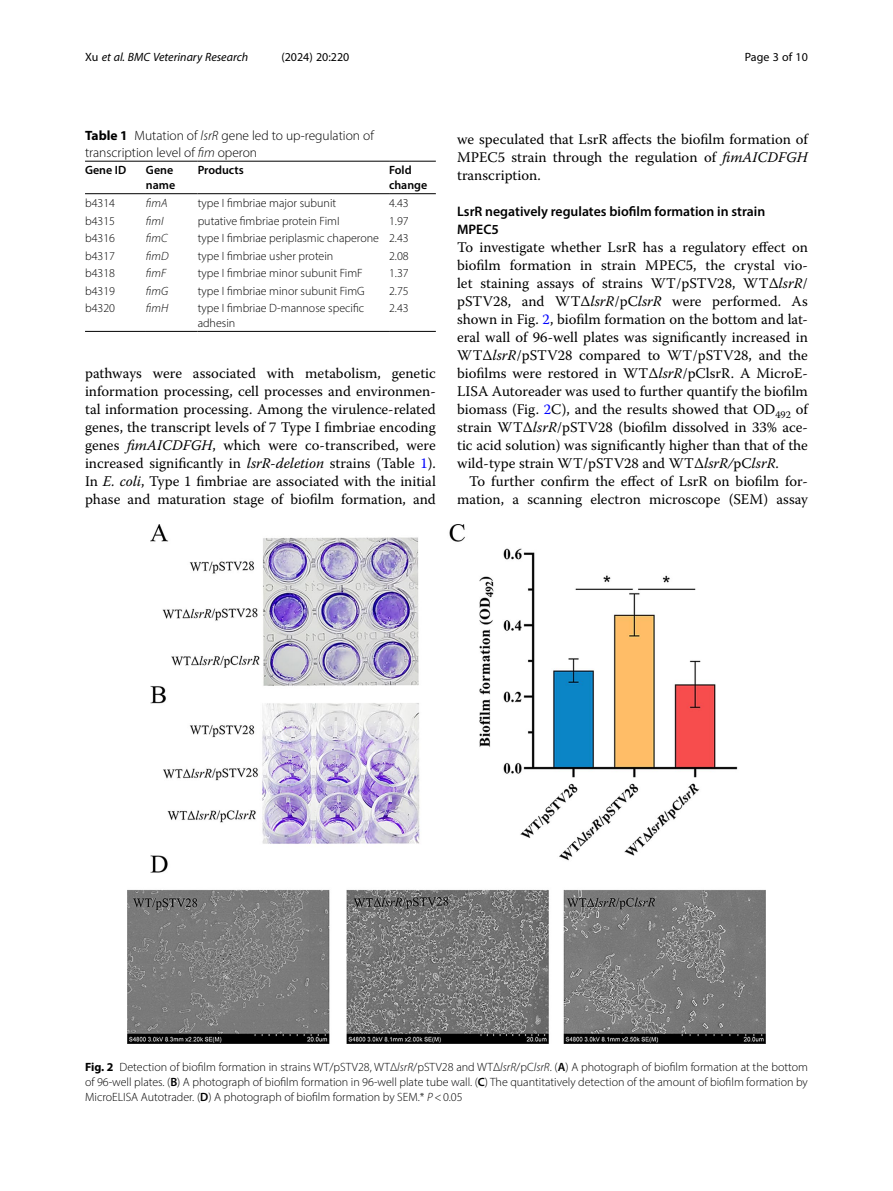
<style>
.page{position:relative;width:893px;height:1191px;background:#fff}
.page>*{position:absolute;margin:0;border:0;box-sizing:border-box;transform-origin:0 0}
.Body_Text{font:14.7px/18px "Warnock Pro";color:#000;text-align:justify}
.Body_Text_Indent{font:14.7px/18px "Warnock Pro";color:#000;text-align:justify}
.Head_2{font:600 13.8px/18px "Myriad Pro";color:#000}
.Table_Caption{font:300 13.5px/16.5px "Myriad Pro";color:#000}
.Figure_Caption{font:300 12px/15px "Myriad Pro";color:#000;text-align:justify}
.Table_Body{font:300 12px/15px "Myriad Pro";color:#000}
.Table_Head{font:600 12px/15px "Myriad Pro";color:#000}
.t1{font:italic 12px "Myriad Pro";color:#000}
.Table_Body-2{font:italic 300 12px "Myriad Pro";color:#000}
.t2{font:12px "Myriad Pro";color:#000}
.s1{font-style:normal}
.s2{font-weight:700}
.s3{font-style:italic}
.s4{color:#00f}
.s5{font-weight:600}
</style>
<div class="page">
<hr style="left:85px;top:193px;width:61px;height:1px;background:#000">
<hr style="left:146px;top:161px;width:52px;height:1px;background:#000">
<hr style="left:146px;top:193px;width:52px;height:1px;background:#000">
<hr style="left:198px;top:161px;width:191px;height:1px;background:#000">
<hr style="left:198px;top:193px;width:191px;height:1px;background:#000">
<hr style="left:389px;top:161px;width:47px;height:1px;background:#000">
<hr style="left:389px;top:193px;width:47px;height:1px;background:#000">
<hr style="left:85px;top:331px;width:61px;height:1px;background:#000">
<hr style="left:146px;top:331px;width:52px;height:1px;background:#000">
<hr style="left:198px;top:331px;width:191px;height:1px;background:#000">
<hr style="left:389px;top:331px;width:47px;height:1px;background:#000">
<hr style="left:85px;top:161px;width:61px;height:1px;background:#000">
<img style="left:127px;top:524px;width:638px;height:520px">
<p class="t1" style="left:85px;top:50px;width:165px"><span class="s1">Xu</span> et al. BMC Veterinary Research</p>
<p class="t2" style="left:281px;top:50px;width:70px">(2024) 20:220</p>
<p class="t2" style="left:745px;top:50px;width:65px">Page 3 of 10</p>
<p class="Table_Caption" style="left:85px;top:128px;width:290px"><span class="s2">Table 1</span> Mutation of <span class="s3">lsrR</span> gene led to up-regulation of transcription level of <span class="s3">fim</span> operon</p>
<p class="Table_Head" style="left:85px;top:163px;width:43px">Gene ID</p>
<p class="Table_Head" style="left:146px;top:163px;width:31px">Gene name</p>
<p class="Table_Head" style="left:198px;top:163px;width:48px">Products</p>
<p class="Table_Head" style="left:389px;top:163px;width:40px">Fold change</p>
<p class="Table_Body" style="left:85px;top:195px;width:32px">b4314</p>
<p class="Table_Body-2" style="left:146px;top:196px;width:23px">fimA</p>
<p class="Table_Body" style="left:198px;top:195px;width:140px">type I fimbriae major subunit</p>
<p class="Table_Body" style="left:389px;top:195px;width:21px">4.43</p>
<p class="Table_Body" style="left:85px;top:213px;width:32px">b4315</p>
<p class="Table_Body-2" style="left:146px;top:213px;width:19px">fimI</p>
<p class="Table_Body" style="left:198px;top:213px;width:143px">putative fimbriae protein FimI</p>
<p class="Table_Body" style="left:389px;top:213px;width:21px">1.97</p>
<p class="Table_Body" style="left:85px;top:230px;width:32px">b4316</p>
<p class="Table_Body-2" style="left:146px;top:231px;width:23px">fimC</p>
<p class="Table_Body" style="left:198px;top:230px;width:183px">type I fimbriae periplasmic chaperone</p>
<p class="Table_Body" style="left:389px;top:230px;width:21px">2.43</p>
<p class="Table_Body" style="left:85px;top:248px;width:32px">b4317</p>
<p class="Table_Body-2" style="left:146px;top:248px;width:24px">fimD</p>
<p class="Table_Body" style="left:198px;top:248px;width:137px">type I fimbriae usher protein</p>
<p class="Table_Body" style="left:389px;top:248px;width:21px">2.08</p>
<p class="Table_Body" style="left:85px;top:265px;width:32px">b4318</p>
<p class="Table_Body-2" style="left:146px;top:266px;width:22px">fimF</p>
<p class="Table_Body" style="left:198px;top:265px;width:167px">type I fimbriae minor subunit FimF</p>
<p class="Table_Body" style="left:389px;top:265px;width:21px">1.37</p>
<p class="Table_Body" style="left:85px;top:283px;width:32px">b4319</p>
<p class="Table_Body-2" style="left:146px;top:283px;width:24px">fimG</p>
<p class="Table_Body" style="left:198px;top:283px;width:169px">type I fimbriae minor subunit FimG</p>
<p class="Table_Body" style="left:389px;top:283px;width:21px">2.75</p>
<p class="Table_Body" style="left:85px;top:300px;width:32px">b4320</p>
<p class="Table_Body-2" style="left:146px;top:301px;width:24px">fimH</p>
<p class="Table_Body" style="left:198px;top:300px;width:168px">type I fimbriae D-mannose specific adhesin</p>
<p class="Table_Body" style="left:389px;top:300px;width:21px">2.43</p>
<p class="Body_Text_Indent" style="left:85px;top:364px;width:352px">pathways were associated with metabolism, genetic information processing, cell processes and environmen&shy;tal information processing. Among the virulence-related genes, the transcript levels of 7 Type I fimbriae encoding genes <span class="s3">fimAICDFGH</span>, which were co-transcribed, were increased significantly in <span class="s3">lsrR-deletion</span> strains (Table <span class="s4">1</span>).<br>In <span class="s3">E. coli</span>, Type 1 fimbriae are associated with the initial phase and maturation stage of biofilm formation, and</p>
<p class="Body_Text_Indent" style="left:457px;top:130px;width:352px">we speculated that LsrR affects the biofilm formation of MPEC5 strain through the regulation of <span class="s3">fimAICDFGH </span>transcription.</p>
<p class="Head_2" style="left:457px;top:202px;width:310px">LsrR negatively regulates biofilm formation in strain<br>MPEC5</p>
<p class="Body_Text" style="left:457px;top:238px;width:352px">To investigate whether LsrR has a regulatory effect on biofilm formation in strain MPEC5, the crystal vio&shy;let staining assays of strains WT/pSTV28, WTΔ<span class="s3">lsrR</span>/ pSTV28, and WTΔ<span class="s3">lsrR</span>/pC<span class="s3">lsrR</span> were performed. As shown in Fig. <span class="s4">2</span>, biofilm formation on the bottom and lat&shy;eral wall of 96-well plates was significantly increased in WTΔ<span class="s3">lsrR</span>/pSTV28 compared to WT/pSTV28, and the biofilms were restored in WTΔ<span class="s3">lsrR</span>/pClsrR. A MicroE-LISA Autoreader was used to further quantify the biofilm biomass (Fig. <span class="s4">2</span>C), and the results showed that OD<sub>492</sub> of strain WTΔ<span class="s3">lsrR</span>/pSTV28 (biofilm dissolved in 33% ace&shy;tic acid solution) was significantly higher than that of the wild-type strain WT/pSTV28 and WTΔ<span class="s3">lsrR/</span>pC<span class="s3">lsrR</span>.</p>
<p class="Body_Text_Indent" style="left:457px;top:472px;width:352px;text-align:right">To further confirm the effect of LsrR on biofilm for&shy;mation, a scanning electron microscope (SEM) assay</p>
<p class="Figure_Caption" style="left:85px;top:1059px;width:724px"><span class="s2">Fig. 2</span> Detection of biofilm formation in strains WT/pSTV28, WTΔ<span class="s3">lsrR</span>/pSTV28 and WTΔ<span class="s3">lsrR</span>/pC<span class="s3">lsrR</span>. (<span class="s5">A</span>) A photograph of biofilm formation at the bottom of 96-well plates. (<span class="s5">B</span>) A photograph of biofilm formation in 96-well plate tube wall. (<span class="s5">C</span>) The quantitatively detection of the amount of biofilm formation by MicroELISA Autotrader. (<span class="s5">D</span>) A photograph of biofilm formation by SEM.* <span class="s3">P</span>&lt;0.05</p>
</div>
